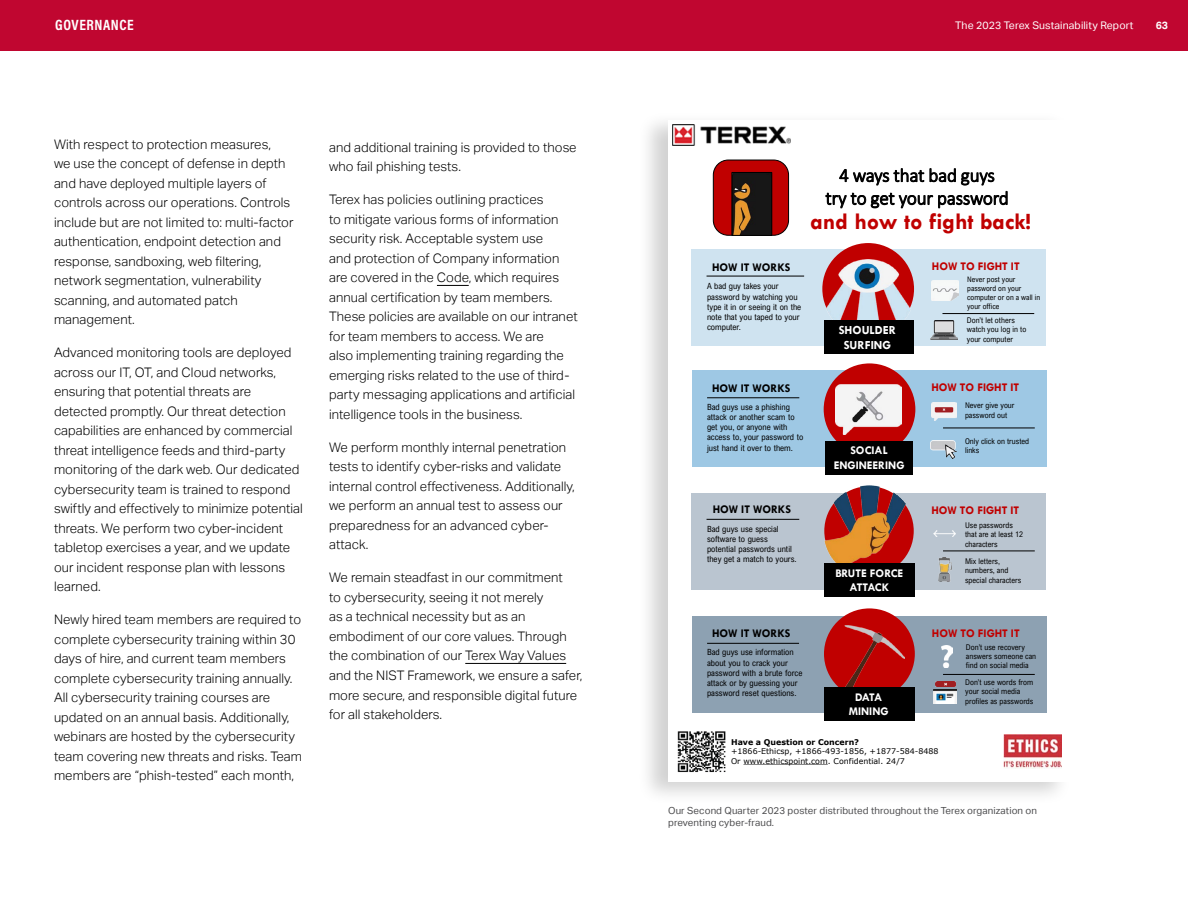
<style>
.page{position:relative;width:1188px;height:918px;background:#fff}
.page>*{position:absolute;margin:0;border:0;box-sizing:border-box;transform-origin:0 0}
.t1{font:700 23.7px "Tw Cen";color:#c00000}
.t2{font:300 19.05px/23px "Calibri";letter-spacing:-.01em;color:#000;text-align:center}
.t3{font:700 15px "Acumin Pro Cond";letter-spacing:.04em;color:#fff}
.t4{font:300 13.2px/19.5px "Aktiv Grotesk";letter-spacing:.005em;color:#000}
.t5{font:700 12.45px/15px "Tw Cen";color:#fff;text-align:center}
.t6{font:700 11.85px "Tw Cen";color:#c00000}
.t7{font:700 11.85px/14.2px "Tw Cen";color:#fff;text-align:center}
.t8{font:700 11.85px "Tw Cen";color:#000}
.t9{font:10.5px "Aktiv Grotesk";letter-spacing:.01em;color:#fff}
.t10{font:700 10.5px "Aktiv Grotesk";color:#fff}
.t11{font:9.75px/12.8px "Aktiv Grotesk";letter-spacing:.01em;color:#4d4d4f}
.t12{font:8.55px/10.2px "Arial Nova Cond";color:#000}
.t13{font:7.95px/9.4px "Arial Nova Cond";color:#000}
.t14{font:7.95px/9.4px "Verdana";color:#000}
.t15{font:700 7.95px "Verdana";color:#000}
.t16{font:7.5px/9px "Arial Nova Cond";color:#000}
</style>
<div class="page">
<div style="left:638px;top:111px;width:434px;height:694px;background:#000;opacity:.18"></div>
<div style="left:668px;top:120px;width:402px;height:662px;background:#fff"></div>
<div style="left:713px;top:160px;width:76px;height:75px;background:#c00000;border-radius:15px"></div>
<div style="left:713px;top:160px;width:76px;height:75px;border:1px solid #000;border-radius:15px"></div>
<img style="left:734px;top:174px;width:36px;height:60px">
<div style="left:732px;top:172px;width:40px;height:64px;border:1px solid #000"></div>
<div style="left:692px;top:616px;width:354px;height:97px;background:#8da1b2"></div>
<div style="left:824px;top:608px;width:91px;height:91px;background:#c00000;border-radius:50%"></div>
<img style="left:844px;top:626px;width:60px;height:61px">
<div style="left:824px;top:687px;width:91px;height:33px;background:#000"></div>
<img style="left:941px;top:645px;width:12px;height:23px">
<img style="left:936px;top:681px;width:19px;height:6px">
<img style="left:934px;top:689px;width:22px;height:15px">
<hr style="left:707px;top:643px;width:92px;height:1px;background:#000">
<hr style="left:943px;top:674px;width:92px;height:1px;background:#000">
<div style="left:691px;top:249px;width:355px;height:97px;background:#cfe3f0"></div>
<div style="left:822px;top:243px;width:92px;height:92px;background:#c00000;border-radius:50%"></div>
<img style="left:825px;top:259px;width:89px;height:61px">
<div style="left:824px;top:320px;width:90px;height:33px;background:#000"></div>
<img style="left:932px;top:281px;width:26px;height:19px">
<img style="left:931px;top:320px;width:26px;height:19px">
<hr style="left:942px;top:313px;width:92px;height:1px;background:#000">
<hr style="left:707px;top:276px;width:97px;height:1px;background:#000">
<div style="left:692px;top:493px;width:354px;height:96px;background:#bac5d0"></div>
<img style="left:824px;top:485px;width:85px;height:79px">
<div style="left:824px;top:564px;width:91px;height:33px;background:#000"></div>
<img style="left:934px;top:530px;width:21px;height:6px">
<img style="left:938px;top:557px;width:14px;height:25px">
<hr style="left:943px;top:551px;width:92px;height:1px;background:#000">
<hr style="left:707px;top:519px;width:92px;height:1px;background:#000">
<div style="left:692px;top:370px;width:354px;height:96px;background:#9ec8e4"></div>
<div style="left:824px;top:363px;width:91px;height:92px;background:#c00000;border-radius:50%"></div>
<img style="left:836px;top:384px;width:66px;height:50px">
<div style="left:825px;top:441px;width:88px;height:33px;background:#000"></div>
<img style="left:932px;top:402px;width:25px;height:19px">
<img style="left:931px;top:440px;width:25px;height:19px">
<hr style="left:943px;top:428px;width:92px;height:1px;background:#000">
<hr style="left:707px;top:398px;width:92px;height:1px;background:#000">
<img style="left:672px;top:124px;width:118px;height:21px">
<svg style="left:743px;top:764px;width:85px;height:1px"></svg>
<img style="left:677px;top:731px;width:49px;height:42px">
<img style="left:1003px;top:735px;width:58px;height:33px">
<hr style="left:437px;top:285px;width:32px;height:1px;background:#000">
<hr style="left:465px;top:663px;width:101px;height:1px;background:#000">
<div style="left:0;top:0;width:1188px;height:51px;background:#c00630"></div>
<p class="t3" style="left:55px;top:15px;width:80px">GOVERNANCE</p>
<p class="t9" style="left:955px;top:19px;width:180px">The 2023 Terex Sustainability Report</p>
<p class="t10" style="left:1156px;top:19px;width:14px">63</p>
<p class="t4" style="left:54px;top:134px;width:241px">With respect to protection measures,<br>we use the concept of defense in depth and have deployed multiple layers of controls across our operations. Controls include but are not limited to: multi-factor authentication, endpoint detection and response, sandboxing, web filtering, network segmentation, vulnerability scanning, and automated patch management.</p>
<p class="t4" style="left:54px;top:343px;width:250px">Advanced monitoring tools are deployed across our IT, OT, and Cloud networks, ensuring that potential threats are detected promptly. Our threat detection capabilities are enhanced by commercial threat intelligence feeds and third-party monitoring of the dark web. Our dedicated cybersecurity team is trained to respond swiftly and effectively to minimize potential threats. We perform two cyber-incident tabletop exercises a year, and we update our incident response plan with lessons learned.</p>
<p class="t4" style="left:54px;top:610px;width:249px">Newly hired team members are required to complete cybersecurity training within 30 days of hire, and current team members complete cybersecurity training annually.<br>All cybersecurity training courses are updated on an annual basis. Additionally, webinars are hosted by the cybersecurity team covering new threats and risks. Team members are “phish-tested” each month,</p>
<p class="t4" style="left:329px;top:138px;width:249px">and additional training is provided to those who fail phishing tests.</p>
<p class="t4" style="left:329px;top:190px;width:250px">Terex has policies outlining practices<br>to mitigate various forms of information security risk. Acceptable system use<br>and protection of Company information are covered in the Code, which requires annual certification by team members.<br>These policies are available on our intranet for team members to access. We are<br>also implementing training regarding the emerging risks related to the use of third&shy;party messaging applications and artificial intelligence tools in the business.</p>
<p class="t4" style="left:329px;top:438px;width:247px">We perform monthly internal penetration tests to identify cyber-risks and validate internal control effectiveness. Additionally, we perform an annual test to assess our preparedness for an advanced cyber&shy;attack.</p>
<p class="t4" style="left:329px;top:568px;width:255px">We remain steadfast in our commitment<br>to cybersecurity, seeing it not merely<br>as a technical necessity but as an embodiment of our core values. Through the combination of our Terex Way Values and the NIST Framework, we ensure a safer, more secure, and responsible digital future for all stakeholders.</p>
<h2 class="t2" style="left:825px;top:164px;width:185px">4 ways that bad guys<br>try to get your password</h2>
<h1 class="t1" style="left:810px;top:207px;width:222px">and how to fight back!</h1>
<p class="t8" style="left:712px;top:260px;width:80px">HOW IT WORKS</p>
<p class="t6" style="left:932px;top:259px;width:89px">HOW TO FIGHT IT</p>
<p class="t12" style="left:707px;top:281px;width:96px">A bad guy takes your password by watching you type it in or seeing it on the note that you taped to your computer.</p>
<p class="t16" style="left:967px;top:275px;width:74px">Never post your password on your computer or on a wall in your office</p>
<p class="t13" style="left:967px;top:315px;width:61px">Don’t let others watch you log in to your computer</p>
<p class="t5" style="left:839px;top:322px;width:59px">SHOULDER<br>SURFING</p>
<p class="t8" style="left:712px;top:381px;width:80px">HOW IT WORKS</p>
<p class="t6" style="left:931px;top:380px;width:89px">HOW TO FIGHT IT</p>
<p class="t12" style="left:707px;top:401px;width:98px">Bad guys use a phishing attack or another scam to get you, or anyone with access to, your password to just hand it over to them.</p>
<p class="t13" style="left:965px;top:401px;width:51px">Never give your password out</p>
<p class="t13" style="left:965px;top:436px;width:66px">Only click on trusted links</p>
<p class="t7" style="left:834px;top:443px;width:72px">SOCIAL<br>ENGINEERING</p>
<p class="t8" style="left:713px;top:502px;width:80px">HOW IT WORKS</p>
<p class="t6" style="left:931px;top:503px;width:89px">HOW TO FIGHT IT</p>
<p class="t12" style="left:707px;top:523px;width:91px">Bad guys use special software to guess potential passwords until they get a match to yours.</p>
<p class="t13" style="left:965px;top:520px;width:60px">Use passwords that are at least 12 characters</p>
<p class="t13" style="left:965px;top:556px;width:58px">Mix letters, numbers, and special characters</p>
<p class="t7" style="left:835px;top:566px;width:69px">BRUTE FORCE<br>ATTACK</p>
<p class="t8" style="left:712px;top:626px;width:80px">HOW IT WORKS</p>
<p class="t6" style="left:932px;top:626px;width:89px">HOW TO FIGHT IT</p>
<p class="t12" style="left:707px;top:647px;width:97px">Bad guys use information about you to crack your password with a brute force attack or by guessing your password reset questions.</p>
<p class="t13" style="left:966px;top:642px;width:72px">Don’t use recovery answers someone can find on social media</p>
<p class="t13" style="left:965px;top:677px;width:70px">Don’t use words from your social media profiles as passwords</p>
<p class="t7" style="left:849px;top:690px;width:41px">DATA<br>MINING</p>
<p class="t15" style="left:731px;top:736px;width:130px">Have a Question or Concern?</p>
<p class="t14" style="left:731px;top:747px;width:209px">+1866-Ethicsp, +1866-493-1856, +1877-584-8488<br>Or www.ethicspoint.com. Confidential. 24/7</p>
<p class="t11" style="left:668px;top:804px;width:370px">Our Second Quarter 2023 poster distributed throughout the Terex organization on preventing cyber-fraud.</p>
</div>
